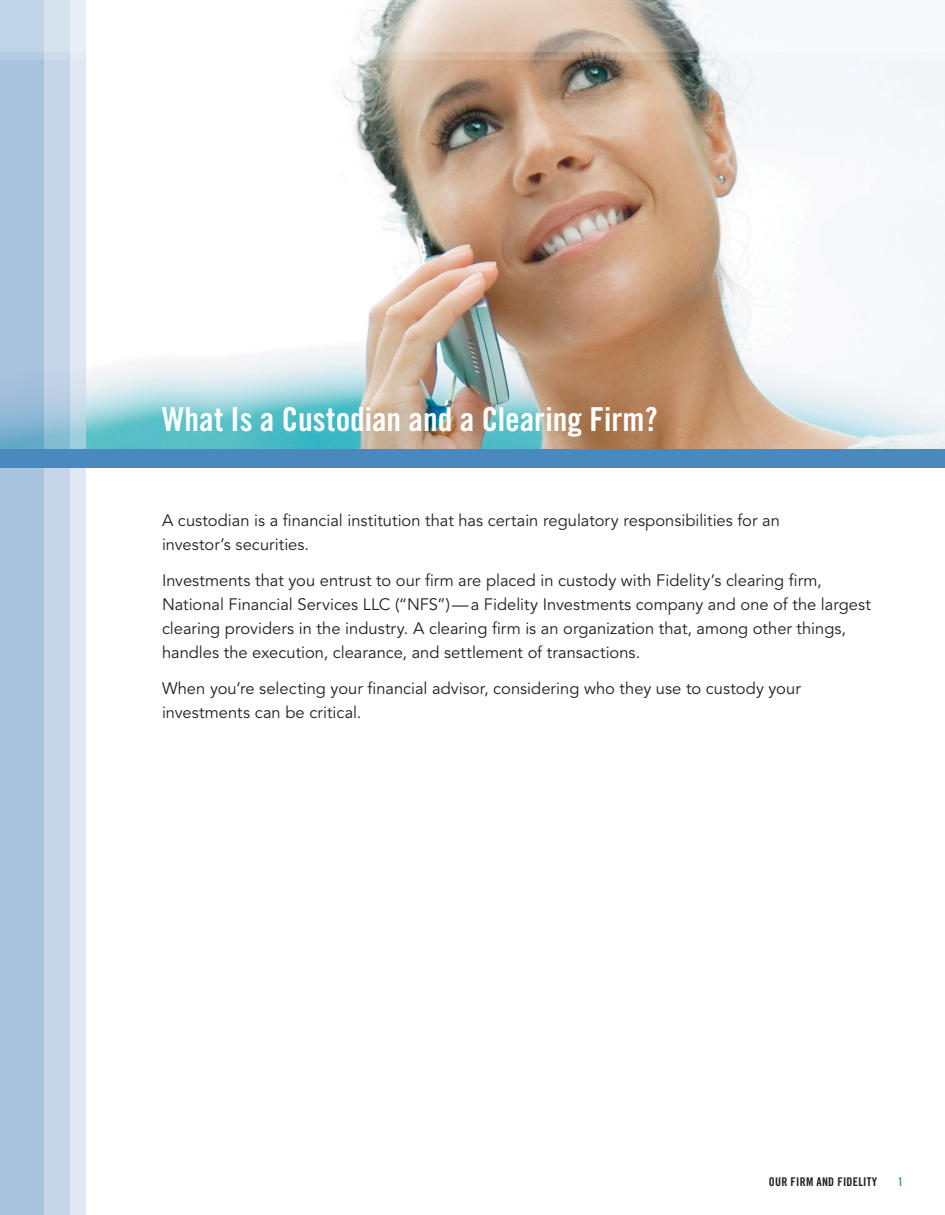
<style>
.page{position:relative;width:945px;height:1215px;background:#fff}
.page>*{position:absolute;margin:0;border:0;box-sizing:border-box;transform-origin:0 0}
.t1{font:33px "Trade Gothic Bold Cond Twenty";color:#fff}
.t2{font:16.5px/24px "Avenir";color:#231f20}
.t3{font:12px "Trade Gothic Bold Cond Twenty";letter-spacing:.02em;color:#231f20}
.t4{font:12px "Trade Gothic Bold Cond Twenty";color:#4a89be}
</style>
<div class="page">
<img style="left:86px;top:60px;width:859px;height:390px">
<div style="left:0;top:0;width:44px;height:1215px;background:#a8c3de"></div>
<div style="left:44px;top:0;width:27px;height:1215px;background:#c6d5e8"></div>
<div style="left:71px;top:0;width:15px;height:1215px;background:#dfe8f3"></div>
<svg style="left:0;top:0;width:933px;height:52px"></svg>
<svg style="left:0;top:52px;width:945px;height:8px"></svg>
<div style="left:0;top:450px;width:945px;height:18px;background:#4a89be"></div>
<h1 class="t1" style="left:162px;top:399px;width:497px">What Is a Custodian and a Clearing Firm?</h1>
<p class="t2" style="left:162px;top:508px;width:619px">A custodian is a financial institution that has certain regulatory responsibilities for an investor’s securities.</p>
<p class="t2" style="left:162px;top:568px;width:711px">Investments that you entrust to our firm are placed in custody with Fidelity’s clearing firm, National Financial Services LLC (“NFS”)—a Fidelity Investments company and one of the largest clearing providers in the industry. A clearing firm is an organization that, among other things, handles the execution, clearance, and settlement of transactions.</p>
<p class="t2" style="left:162px;top:676px;width:640px">When you’re selecting your financial advisor, considering who they use to custody your investments can be critical.</p>
<p class="t3" style="left:769px;top:1175px;width:110px">OUR FIRM AND FIDELITY</p>
<p class="t4" style="left:898px;top:1175px;width:7px">1</p>
</div>
